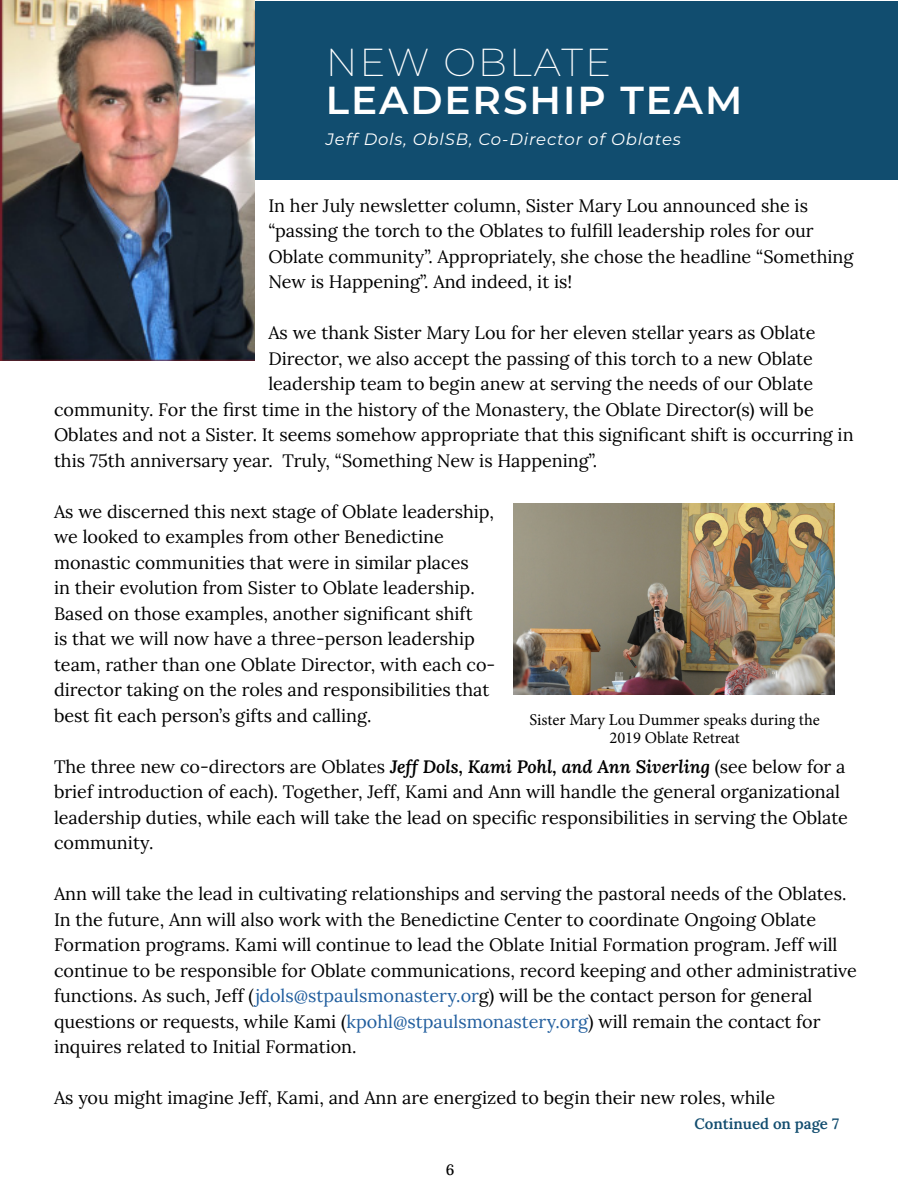
<style>
.page{position:relative;width:900px;height:1200px;background:#fff}
.page>*{position:absolute;margin:0;border:0;box-sizing:border-box;transform-origin:0 0}
.t1{font:600 39px "Montserrat";letter-spacing:.05em;color:#fff}
.t2{font:200 39px "Montserrat";letter-spacing:.05em;color:#fff}
.t3{font:18px/25.5px "Lora";color:#000}
.t4{font:16.5px "Minion Pro";color:#000}
.t5{font:italic 16.5px "Montserrat";letter-spacing:.05em;color:#fff}
.t6{font:600 15px "Lora";color:#124d6f}
.t7{font:500 15px "Lora";color:#000}
.s1{font-weight:600;font-style:italic}
.s2{color:#215e9e}
</style>
<div class="page">
<div style="left:208px;top:1px;width:690px;height:179px;background:#114d6f"></div>
<img style="left:1px;top:0;width:254px;height:360px">
<img style="left:514px;top:503px;width:321px;height:192px">
<p class="t2" style="left:326px;top:36px;width:287px">NEW OBLATE</p>
<p class="t1" style="left:326px;top:72px;width:418px">LEADERSHIP TEAM</p>
<p class="t5" style="left:326px;top:128px;width:357px">Jeff Dols, OblSB, Co-Director of Oblates</p>
<p class="t3" style="left:268px;top:191px;width:587px">In her July newsletter column, Sister Mary Lou announced she is “passing the torch to the Oblates to fulfill leadership roles for our Oblate community”. Appropriately, she chose the headline “Something New is Happening”. And indeed, it is!</p>
<p class="t3" style="left:268px;top:319px;width:549px">As we thank Sister Mary Lou for her eleven stellar years as Oblate</p>
<p class="t3" style="left:268px;top:344px;width:546px">Director, we also accept the passing of this torch to a new Oblate</p>
<p class="t3" style="left:268px;top:370px;width:546px">leadership team to begin anew at serving the needs of our Oblate</p>
<p class="t3" style="left:54px;top:395px;width:761px">community. For the first time in the history of the Monastery, the Oblate Director(s) will be</p>
<p class="t3" style="left:54px;top:421px;width:801px">Oblates and not a Sister. It seems somehow appropriate that this significant shift is occurring in</p>
<p class="t3" style="left:54px;top:446px;width:545px">this 75th anniversary year. Truly, “Something New is Happening”.</p>
<p class="t3" style="left:54px;top:497px;width:443px">As we discerned this next stage of Oblate leadership, we looked to examples from other Benedictine monastic communities that were in similar places<br>in their evolution from Sister to Oblate leadership.<br>Based on those examples, another significant shift<br>is that we will now have a three-person leadership team, rather than one Oblate Director, with each co&shy;director taking on the roles and responsibilities that best fit each person’s gifts and calling.</p>
<p class="t3" style="left:54px;top:752px;width:796px">The three new co-directors are Oblates <span class="s1">Jeff Dols, Kami Pohl, and Ann Siverling</span> (see below for a brief introduction of each). Together, Jeff, Kami and Ann will handle the general organizational leadership duties, while each will take the lead on specific responsibilities in serving the Oblate community.</p>
<p class="t3" style="left:54px;top:880px;width:804px">Ann will take the lead in cultivating relationships and serving the pastoral needs of the Oblates.<br>In the future, Ann will also work with the Benedictine Center to coordinate Ongoing Oblate Formation programs. Kami will continue to lead the Oblate Initial Formation program. Jeff will continue to be responsible for Oblate communications, record keeping and other administrative functions. As such, Jeff (<span class="s2">jdols@stpaulsmonastery.or</span>g) will be the contact person for general questions or requests, while Kami (<span class="s2">kpohl@stpaulsmonastery.org</span>) will remain the contact for inquires related to Initial Formation.</p>
<p class="t3" style="left:54px;top:1084px;width:723px">As you might imagine Jeff, Kami, and Ann are energized to begin their new roles, while</p>
<p class="t4" style="left:530px;top:709px;width:292px">Sister Mary Lou Dummer speaks during the</p>
<p class="t4" style="left:609px;top:727px;width:132px">2019 Oblate Retreat</p>
<p class="t7" style="left:446px;top:1158px;width:10px">6</p>
<p class="t6" style="left:695px;top:1113px;width:146px">Continued on page 7</p>
</div>
